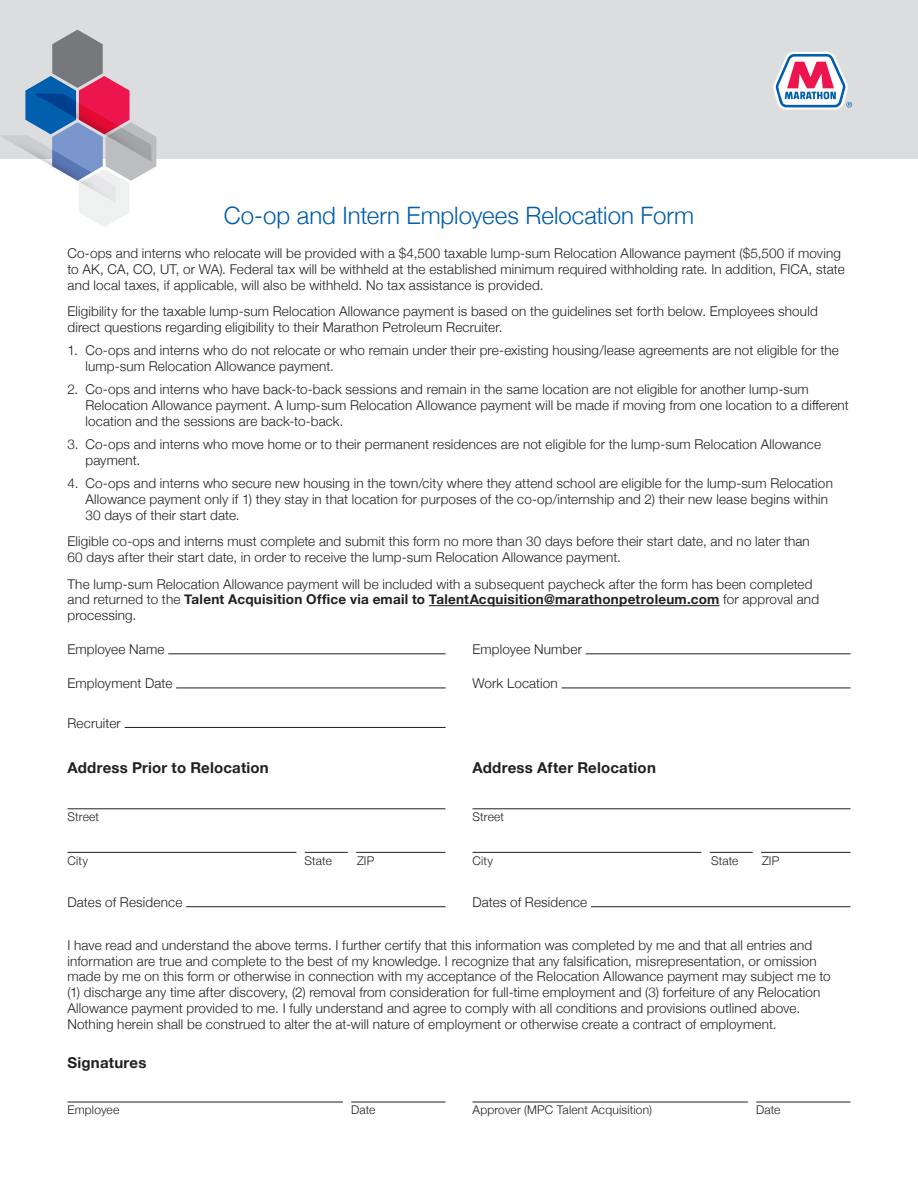
<style>
.page{position:relative;width:918px;height:1188px;background:#fff}
.page>*{position:absolute;margin:0;border:0;box-sizing:border-box;transform-origin:0 0}
.hd1{font:300 24px "Helvetica Neue";color:#015dab}
.body{font:700 15px "Helvetica Neue";letter-spacing:.015em;color:#231f20}
.body-2{font:300 13.5px/15.8px "Helvetica Neue";letter-spacing:.01em;color:#231f20}
.bullets-numbers{font:300 13.5px/15.8px "Helvetica Neue";letter-spacing:.01em;color:#231f20}
.body-3{font:300 12px "Helvetica Neue";letter-spacing:.015em;color:#231f20}
.s1{font-weight:700}
</style>
<div class="page">
<hr style="left:429px;top:605px;width:290px;height:1px;background:#231f20">
<hr style="left:168px;top:653px;width:278px;height:1px;background:#231f20">
<hr style="left:586px;top:653px;width:265px;height:1px;background:#231f20">
<hr style="left:176px;top:688px;width:270px;height:1px;background:#231f20">
<hr style="left:562px;top:688px;width:288px;height:1px;background:#231f20">
<hr style="left:125px;top:727px;width:321px;height:1px;background:#231f20">
<hr style="left:68px;top:808px;width:378px;height:1px;background:#231f20">
<hr style="left:472px;top:808px;width:378px;height:1px;background:#231f20">
<hr style="left:68px;top:852px;width:228px;height:1px;background:#231f20">
<hr style="left:305px;top:852px;width:43px;height:1px;background:#231f20">
<hr style="left:356px;top:852px;width:89px;height:1px;background:#231f20">
<hr style="left:472px;top:852px;width:229px;height:1px;background:#231f20">
<hr style="left:710px;top:852px;width:43px;height:1px;background:#231f20">
<hr style="left:761px;top:852px;width:89px;height:1px;background:#231f20">
<hr style="left:186px;top:906px;width:260px;height:1px;background:#231f20">
<hr style="left:591px;top:906px;width:259px;height:1px;background:#231f20">
<hr style="left:68px;top:1102px;width:275px;height:1px;background:#231f20">
<hr style="left:351px;top:1102px;width:95px;height:1px;background:#231f20">
<hr style="left:472px;top:1102px;width:276px;height:1px;background:#231f20">
<hr style="left:756px;top:1102px;width:95px;height:1px;background:#231f20">
<div style="left:0;top:0;width:918px;height:158px;background:#dcdddf"></div>
<svg style="left:0;top:30px;width:156px;height:197px"></svg>
<svg style="left:773px;top:52px;width:79px;height:58px"></svg>
<p class="hd1" style="left:224px;top:196px;width:472px">Co-op and Intern Employees Relocation Form</p>
<p class="body-2" style="left:68px;top:245px;width:779px">Co-ops and interns who relocate will be provided with a $4,500 taxable lump-sum Relocation Allowance payment ($5,500 if moving to AK, CA, CO, UT, or WA). Federal tax will be withheld at the established minimum required withholding rate. In addition, FICA, state and local taxes, if applicable, will also be withheld. No tax assistance is provided.</p>
<p class="body-2" style="left:68px;top:303px;width:752px">Eligibility for the taxable lump-sum Relocation Allowance payment is based on the guidelines set forth below. Employees should direct questions regarding eligibility to their Marathon Petroleum Recruiter.</p>
<p class="bullets-numbers" style="left:86px;top:342px;width:755px;text-indent:-18px">1. Co-ops and interns who do not relocate or who remain under their pre-existing housing/lease agreements are not eligible for the lump-sum Relocation Allowance payment.</p>
<p class="bullets-numbers" style="left:86px;top:381px;width:765px;text-indent:-18px">2. Co-ops and interns who have back-to-back sessions and remain in the same location are not eligible for another lump-sum<br>Relocation Allowance payment. A lump-sum Relocation Allowance payment will be made if moving from one location to a different location and the sessions are back-to-back.</p>
<p class="bullets-numbers" style="left:86px;top:436px;width:737px;text-indent:-18px">3. Co-ops and interns who move home or to their permanent residences are not eligible for the lump-sum Relocation Allowance payment.</p>
<p class="bullets-numbers" style="left:86px;top:475px;width:749px;text-indent:-18px">4. Co-ops and interns who secure new housing in the town/city where they attend school are eligible for the lump-sum Relocation<br>Allowance payment only if 1) they stay in that location for purposes of the co-op/internship and 2) their new lease begins within<br>30 days of their start date.</p>
<p class="body-2" style="left:68px;top:533px;width:744px">Eligible co-ops and interns must complete and submit this form no more than 30 days before their start date, and no later than<br>60 days after their start date, in order to receive the lump-sum Relocation Allowance payment.</p>
<p class="body-2" style="left:68px;top:575px;width:753px">The lump-sum Relocation Allowance payment will be included with a subsequent paycheck after the form has been completed and returned to the <span class="s1">Talent Acquisition Office via email to TalentAcquisition@marathonpetroleum.com</span> for approval and processing.</p>
<p class="body-2" style="left:68px;top:641px;width:98px">Employee Name</p>
<p class="body-2" style="left:473px;top:641px;width:111px">Employee Number</p>
<p class="body-2" style="left:68px;top:675px;width:106px">Employment Date</p>
<p class="body-2" style="left:473px;top:675px;width:87px">Work Location</p>
<p class="body-2" style="left:68px;top:714px;width:55px">Recruiter</p>
<p class="body" style="left:68px;top:756px;width:203px">Address Prior to Relocation</p>
<p class="body" style="left:472px;top:756px;width:185px">Address After Relocation</p>
<p class="body-3" style="left:68px;top:807px;width:33px">Street</p>
<p class="body-3" style="left:472px;top:807px;width:33px">Street</p>
<p class="body-3" style="left:68px;top:851px;width:22px">City</p>
<p class="body-3" style="left:304px;top:851px;width:29px">State</p>
<p class="body-3" style="left:357px;top:851px;width:19px">ZIP</p>
<p class="body-3" style="left:472px;top:851px;width:22px">City</p>
<p class="body-3" style="left:711px;top:851px;width:29px">State</p>
<p class="body-3" style="left:762px;top:851px;width:19px">ZIP</p>
<p class="body-2" style="left:68px;top:893px;width:116px">Dates of Residence</p>
<p class="body-2" style="left:473px;top:893px;width:116px">Dates of Residence</p>
<p class="body-2" style="left:68px;top:936px;width:765px">I have read and understand the above terms. I further certify that this information was completed by me and that all entries and information are true and complete to the best of my knowledge. I recognize that any falsification, misrepresentation, or omission made by me on this form or otherwise in connection with my acceptance of the Relocation Allowance payment may subject me to (1) discharge any time after discovery, (2) removal from consideration for full-time employment and (3) forfeiture of any Relocation Allowance payment provided to me. I fully understand and agree to comply with all conditions and provisions outlined above.<br>Nothing herein shall be construed to alter the at-will nature of employment or otherwise create a contract of employment.</p>
<p class="body" style="left:68px;top:1051px;width:80px">Signatures</p>
<p class="body-3" style="left:68px;top:1100px;width:53px">Employee</p>
<p class="body-3" style="left:351px;top:1100px;width:26px">Date</p>
<p class="body-3" style="left:472px;top:1100px;width:181px">Approver (MPC Talent Acquisition)</p>
<p class="body-3" style="left:756px;top:1100px;width:26px">Date</p>
</div>
